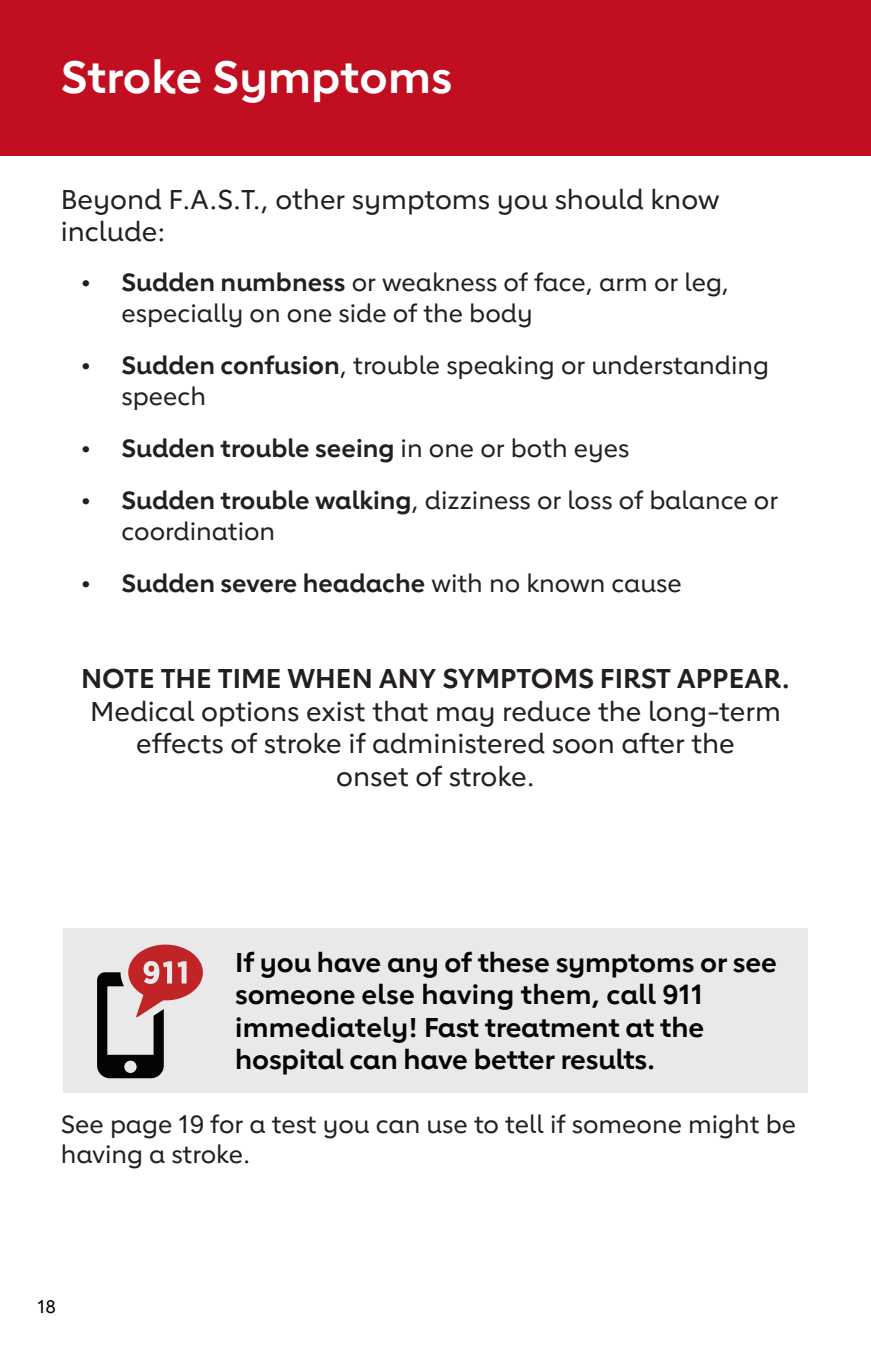
<style>
.page{position:relative;width:871px;height:1357px;background:#fff}
.page>*{position:absolute;margin:0;border:0;box-sizing:border-box;transform-origin:0 0}
.Heading{font:700 45px "Lub Dub";letter-spacing:.005em;color:#fff}
.Copy{font:500 27px/32.4px "Lub Dub";color:#231f20}
.Copy-2{font:700 27px/32.4px "Lub Dub";letter-spacing:-.005em;color:#040503}
.Copy-3{font:700 27px "Lub Dub";color:#231f20}
.Bullet{font:500 24.75px/31.5px "Lub Dub";color:#231f20}
.Bullet-2{font:700 24.75px "Lub Dub";color:#231f20}
.Copy-4{font:500 24.75px/29.7px "Lub Dub";color:#231f20}
.t1{font:500 18px "Lub Dub";color:#000}
.s1{font-weight:700}
.s2{font-weight:500}
</style>
<div class="page">
<div style="left:0;top:0;width:871px;height:156px;background:#c10e21"></div>
<div style="left:63px;top:928px;width:745px;height:164px;background:#e9e9e9"></div>
<svg style="left:97px;top:944px;width:106px;height:134px"></svg>
<h2 class="Heading" style="left:61px;top:50px;width:393px">Stroke Symptoms</h2>
<p class="Copy" style="left:61px;top:183px;width:660px">Beyond F.A.S.T., other symptoms you should know include:</p>
<p class="Bullet" style="left:122px;top:266px;width:609px;text-indent:-40px"><span class="s1">• Sudden numbness</span> or weakness of face, arm or leg, especially on one side of the body</p>
<p class="Bullet" style="left:122px;top:349px;width:649px;text-indent:-40px"><span class="s1">• Sudden confusion</span>, trouble speaking or understanding speech</p>
<p class="Bullet-2" style="left:81px;top:433px;width:550px">• Sudden trouble seeing <span class="s2">in one or both eyes</span></p>
<p class="Bullet" style="left:122px;top:484px;width:658px;text-indent:-40px"><span class="s1">• Sudden trouble walking</span>, dizziness or loss of balance or coordination</p>
<p class="Bullet-2" style="left:81px;top:568px;width:602px">• Sudden severe headache <span class="s2">with no known cause</span></p>
<p class="Copy-3" style="left:81px;top:663px;width:710px">NOTE THE TIME WHEN ANY SYMPTOMS FIRST APPEAR.</p>
<p class="Copy" style="left:90px;top:695px;width:692px;text-align:center">Medical options exist that may reduce the long-term effects of stroke if administered soon after the<br>onset of stroke.</p>
<p class="Copy-2" style="left:235px;top:946px;width:543px">If you have any of these symptoms or see someone else having them, call 911 immediately! Fast treatment at the hospital can have better results.</p>
<p class="Copy-4" style="left:61px;top:1109px;width:737px">See page 19 for a test you can use to tell if someone might be having a stroke.</p>
<p class="t1" style="left:37px;top:1296px;width:20px">18</p>
</div>
